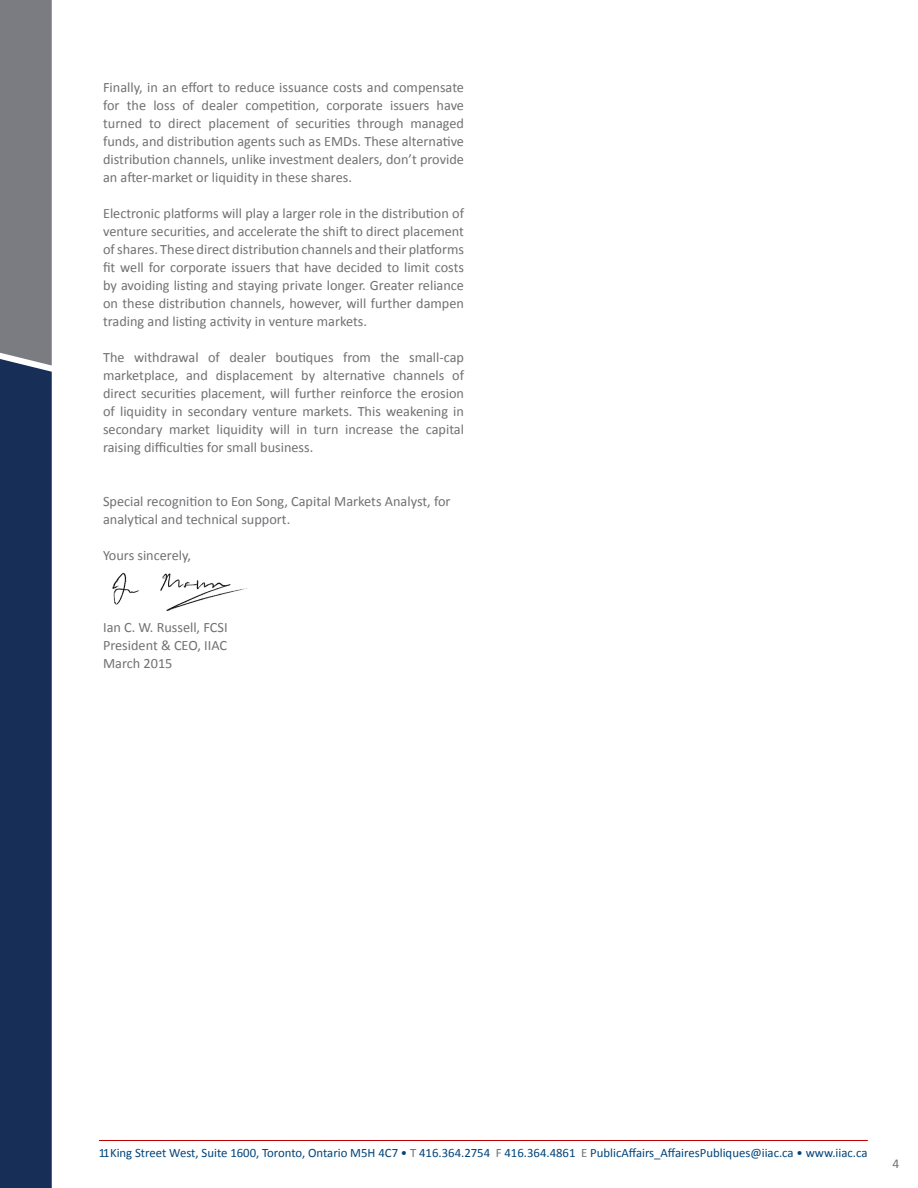
<style>
.page{position:relative;width:918px;height:1188px;background:#fff}
.page>*{position:absolute;margin:0;border:0;box-sizing:border-box;transform-origin:0 0}
.t1{font:14.25px/18px "Calibri";color:#717074;text-align:justify}
.t2{font:13.5px "Calibri";color:#717074}
.t3{font:12.75px "Calibri";color:#00447b}
.s1{color:#717074}
</style>
<div class="page">
<hr style="left:99px;top:1140px;width:769px;height:1px;background:#c00000">
<svg style="left:0;top:0;width:52px;height:1188px;background:#374865"></svg>
<img style="left:112px;top:572px;width:135px;height:39px">
<p class="t1" style="left:103px;top:79px;width:362px">Finally, in an effort to reduce issuance costs and compensate for the loss of dealer competition, corporate issuers have turned to direct placement of securities through managed funds, and distribution agents such as EMDs. These alternative distribution channels, unlike investment dealers, don’t provide an after-market or liquidity in these shares.</p>
<p class="t1" style="left:103px;top:205px;width:362px">Electronic platforms will play a larger role in the distribution of venture securities, and accelerate the shift to direct placement of shares. These direct distribution channels and their platforms fit well for corporate issuers that have decided to limit costs by avoiding listing and staying private longer. Greater reliance on these distribution channels, however, will further dampen trading and listing activity in venture markets.</p>
<p class="t1" style="left:103px;top:349px;width:362px">The withdrawal of dealer boutiques from the small-cap marketplace, and displacement by alternative channels of direct securities placement, will further reinforce the erosion of liquidity in secondary venture markets. This weakening in secondary market liquidity will in turn increase the capital raising difficulties for small business.</p>
<p class="t1" style="left:103px;top:493px;width:349px">Special recognition to Eon Song, Capital Markets Analyst, for</p>
<p class="t1" style="left:103px;top:511px;width:189px">analytical and technical support.</p>
<p class="t1" style="left:103px;top:547px;width:89px">Yours sincerely,</p>
<p class="t1" style="left:103px;top:619px;width:126px">Ian C. W. Russell, FCSI</p>
<p class="t1" style="left:103px;top:637px;width:126px">President &amp; CEO, IIAC</p>
<p class="t1" style="left:103px;top:655px;width:71px">March 2015</p>
<p class="t3" style="left:99px;top:1145px;width:770px">11 King Street West, Suite 1600, Toronto, Ontario M5H 4C7 • <span class="s1">T</span> 416.364.2754 <span class="s1">F</span> 416.364.4861 <span class="s1">E</span> PublicAffairs_AffairesPubliques@iiac.ca • www.iiac.ca</p>
<p class="t2" style="left:892px;top:1155px;width:8px">4</p>
</div>
